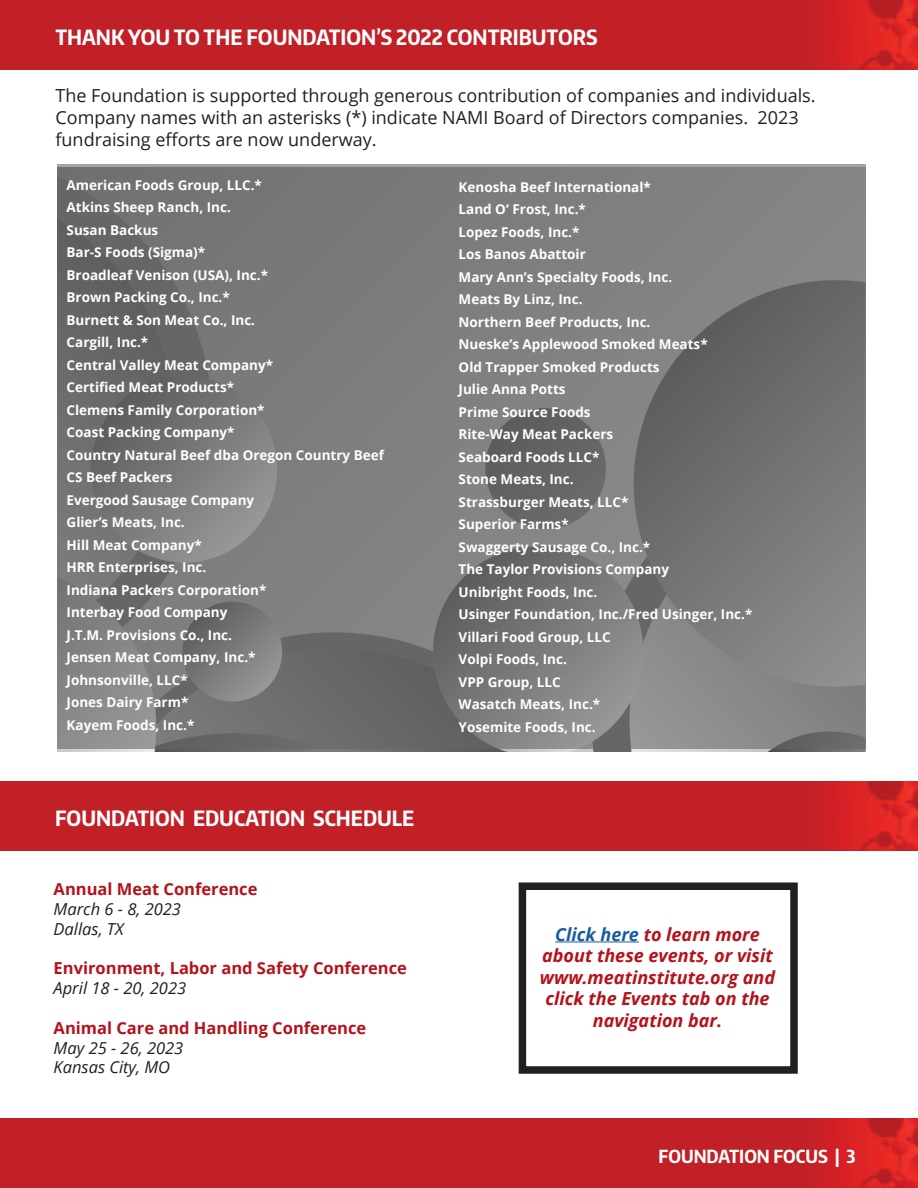
<style>
.page{position:relative;width:918px;height:1188px;background:#fff}
.page>*{position:absolute;margin:0;border:0;box-sizing:border-box;transform-origin:0 0}
.t1{font:700 21px "Encode Sans Condensed";color:#fff}
.t2{font:18px/21.6px "Open Sans";color:#231f20}
.t3{font:italic 700 18px/21.6px "Open Sans";color:#b5121b;text-align:center}
.t4{font:700 18px "Encode Sans Condensed";color:#fff}
.t5{font:700 16.5px "Open Sans";color:#b5121b}
.t6{font:italic 16.5px "Open Sans";color:#231f20}
.t7{font:700 13.5px "Open Sans";color:#fff}
.s1{color:#175d9e}
</style>
<div class="page">
<img style="left:0;top:1119px;width:918px;height:69px">
<svg style="left:57px;top:164px;width:809px;height:585px;fill:#7c7c7c"></svg>
<img style="left:0;top:0;width:918px;height:69px">
<img style="left:0;top:781px;width:918px;height:69px">
<div style="left:519px;top:882px;width:279px;height:192px;border:8px solid #231f20"></div>
<hr style="left:555px;top:942px;width:84px;height:1px;background:#175d9e">
<p class="t1" style="left:56px;top:24px;width:544px">THANK YOU TO THE FOUNDATION’S 2022 CONTRIBUTORS</p>
<p class="t2" style="left:56px;top:85px;width:762px">The Foundation is supported through generous contribution of companies and individuals.<br>Company names with an asterisks (*) indicate NAMI Board of Directors companies. 2023 fundraising efforts are now underway.</p>
<p class="t7" style="left:67px;top:175px;width:197px">American Foods Group, LLC.*</p>
<p class="t7" style="left:67px;top:198px;width:166px">Atkins Sheep Ranch, Inc.</p>
<p class="t7" style="left:67px;top:220px;width:93px">Susan Backus</p>
<p class="t7" style="left:67px;top:243px;width:140px">Bar-S Foods (Sigma)*</p>
<p class="t7" style="left:67px;top:265px;width:203px">Broadleaf Venison (USA), Inc.*</p>
<p class="t7" style="left:67px;top:288px;width:165px">Brown Packing Co., Inc.*</p>
<p class="t7" style="left:67px;top:310px;width:190px">Burnett &amp; Son Meat Co., Inc.</p>
<p class="t7" style="left:67px;top:333px;width:83px">Cargill, Inc.*</p>
<p class="t7" style="left:67px;top:355px;width:208px">Central Valley Meat Company*</p>
<p class="t7" style="left:67px;top:378px;width:169px">Certified Meat Products*</p>
<p class="t7" style="left:67px;top:400px;width:200px">Clemens Family Corporation*</p>
<p class="t7" style="left:67px;top:423px;width:170px">Coast Packing Company*</p>
<p class="t7" style="left:67px;top:445px;width:319px">Country Natural Beef dba Oregon Country Beef</p>
<p class="t7" style="left:67px;top:468px;width:108px">CS Beef Packers</p>
<p class="t7" style="left:67px;top:490px;width:189px">Evergood Sausage Company</p>
<p class="t7" style="left:67px;top:513px;width:120px">Glier’s Meats, Inc.</p>
<p class="t7" style="left:67px;top:535px;width:137px">Hill Meat Company*</p>
<p class="t7" style="left:67px;top:558px;width:141px">HRR Enterprises, Inc.</p>
<p class="t7" style="left:67px;top:580px;width:201px">Indiana Packers Corporation*</p>
<p class="t7" style="left:67px;top:603px;width:162px">Interbay Food Company</p>
<p class="t7" style="left:67px;top:625px;width:167px">J.T.M. Provisions Co., Inc.</p>
<p class="t7" style="left:67px;top:648px;width:190px">Jensen Meat Company, Inc.*</p>
<p class="t7" style="left:67px;top:670px;width:123px">Johnsonville, LLC*</p>
<p class="t7" style="left:67px;top:693px;width:123px">Jones Dairy Farm*</p>
<p class="t7" style="left:67px;top:715px;width:129px">Kayem Foods, Inc.*</p>
<p class="t7" style="left:459px;top:177px;width:194px">Kenosha Beef International*</p>
<p class="t7" style="left:459px;top:200px;width:129px">Land O’ Frost, Inc.*</p>
<p class="t7" style="left:459px;top:222px;width:122px">Lopez Foods, Inc.*</p>
<p class="t7" style="left:459px;top:245px;width:129px">Los Banos Abattoir</p>
<p class="t7" style="left:459px;top:267px;width:215px">Mary Ann’s Specialty Foods, Inc.</p>
<p class="t7" style="left:459px;top:290px;width:125px">Meats By Linz, Inc.</p>
<p class="t7" style="left:459px;top:312px;width:193px">Northern Beef Products, Inc.</p>
<p class="t7" style="left:459px;top:335px;width:251px">Nueske’s Applewood Smoked Meats*</p>
<p class="t7" style="left:459px;top:357px;width:203px">Old Trapper Smoked Products</p>
<p class="t7" style="left:459px;top:380px;width:109px">Julie Anna Potts</p>
<p class="t7" style="left:459px;top:402px;width:134px">Prime Source Foods</p>
<p class="t7" style="left:459px;top:425px;width:156px">Rite-Way Meat Packers</p>
<p class="t7" style="left:459px;top:447px;width:142px">Seaboard Foods LLC*</p>
<p class="t7" style="left:459px;top:470px;width:116px">Stone Meats, Inc.</p>
<p class="t7" style="left:459px;top:492px;width:171px">Strassburger Meats, LLC*</p>
<p class="t7" style="left:459px;top:515px;width:112px">Superior Farms*</p>
<p class="t7" style="left:459px;top:537px;width:193px">Swaggerty Sausage Co., Inc.*</p>
<p class="t7" style="left:459px;top:560px;width:212px">The Taylor Provisions Company</p>
<p class="t7" style="left:459px;top:582px;width:140px">Unibright Foods, Inc.</p>
<p class="t7" style="left:459px;top:605px;width:295px">Usinger Foundation, Inc./Fred Usinger, Inc.*</p>
<p class="t7" style="left:459px;top:627px;width:154px">Villari Food Group, LLC</p>
<p class="t7" style="left:459px;top:650px;width:110px">Volpi Foods, Inc.</p>
<p class="t7" style="left:459px;top:672px;width:104px">VPP Group, LLC</p>
<p class="t7" style="left:459px;top:695px;width:143px">Wasatch Meats, Inc.*</p>
<p class="t7" style="left:459px;top:717px;width:139px">Yosemite Foods, Inc.</p>
<p class="t1" style="left:55px;top:805px;width:361px">FOUNDATION EDUCATION SCHEDULE</p>
<p class="t5" style="left:54px;top:877px;width:205px">Annual Meat Conference</p>
<p class="t6" style="left:54px;top:898px;width:129px">March 6 - 8, 2023</p>
<p class="t6" style="left:54px;top:917px;width:72px">Dallas, TX</p>
<p class="t5" style="left:54px;top:957px;width:355px">Environment, Labor and Safety Conference</p>
<p class="t6" style="left:54px;top:977px;width:134px">April 18 - 20, 2023</p>
<p class="t5" style="left:54px;top:1016px;width:314px">Animal Care and Handling Conference</p>
<p class="t6" style="left:54px;top:1036px;width:131px">May 25 - 26, 2023</p>
<p class="t6" style="left:54px;top:1056px;width:118px">Kansas City, MO</p>
<p class="t3" style="left:542px;top:923px;width:232px"><span class="s1">Click here</span> to learn more about these events, or visit</p>
<p class="t3" style="left:540px;top:966px;width:237px">www.meatinstitute.org and click the Events tab on the navigation bar.</p>
<p class="t4" style="left:659px;top:1144px;width:199px">FOUNDATION FOCUS | 3</p>
</div>
